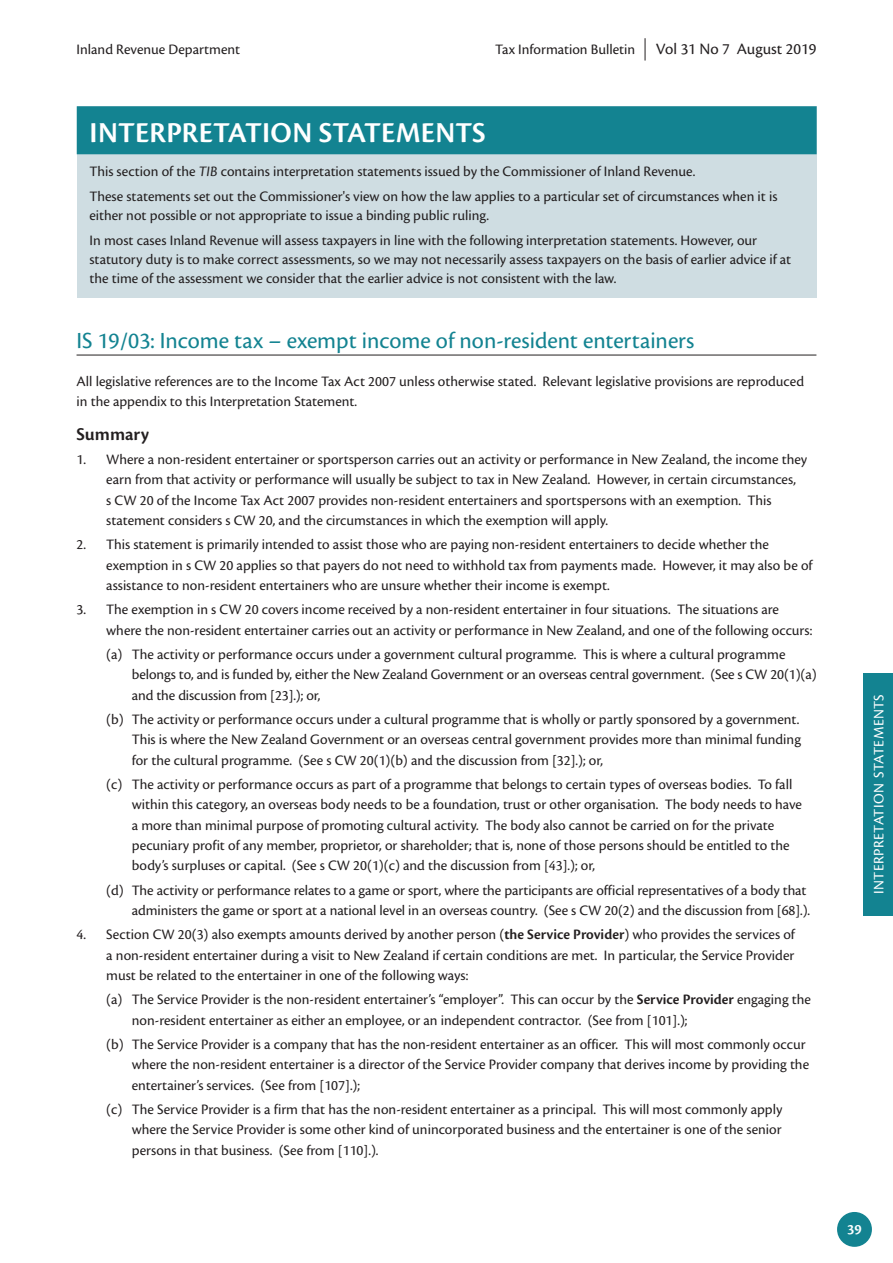
<style>
.page{position:relative;width:893px;height:1263px;background:#fff}
.page>*{position:absolute;margin:0;border:0;box-sizing:border-box;transform-origin:0 0}
.t1{font:600 30px "Cronos Pro";letter-spacing:.005em;color:#fff}
.t2{font:24px "Cronos Pro";color:#138391}
.t3{font:600 18.75px "Cronos Pro";color:#231f20}
.t4{font:16.5px "Cronos Pro";color:#231f20}
.t5{font:15px/20.2px "Cronos Pro";color:#231f20}
.t6{font:15px "Cronos Pro";letter-spacing:.025em;color:#fff}
.t7{font:600 15px "Cronos Pro";color:#fff}
.s1{font-style:italic}
.s2{font-weight:600}
</style>
<div class="page">
<div style="left:77px;top:106px;width:740px;height:192px;background:#cfdde2"></div>
<div style="left:77px;top:106px;width:740px;height:48px;background:#138391"></div>
<div style="left:863px;top:673px;width:30px;height:242px;background:#138391"></div>
<hr style="left:77px;top:355px;width:739px;height:1px;background:#231f20">
<svg style="left:645px;top:38px;width:1px;height:23px"></svg>
<div style="left:837px;top:1212px;width:35px;height:35px;background:#138391;border-radius:50%"></div>
<p class="t5" style="left:77px;top:39px;width:165px">Inland Revenue Department</p>
<p class="t5" style="left:495px;top:39px;width:141px">Tax Information Bulletin</p>
<p class="t4" style="left:656px;top:39px;width:162px">Vol 31 No 7 August 2019</p>
<h1 class="t1" style="left:90px;top:116px;width:398px">INTERPRETATION STATEMENTS</h1>
<p class="t5" style="left:90px;top:159px;width:689px;line-height:25.2px">This section of the <span class="s1">TIB</span> contains interpretation statements issued by the Commissioner of Inland Revenue.<br>These statements set out the Commissioner's view on how the law applies to a particular set of circumstances when it is</p>
<p class="t5" style="left:90px;top:203px;width:669px;line-height:25.2px">either not possible or not appropriate to issue a binding public ruling.<br>In most cases Inland Revenue will assess taxpayers in line with the following interpretation statements. However, our</p>
<p class="t5" style="left:90px;top:250px;width:703px;line-height:18.8px">statutory duty is to make correct assessments, so we may not necessarily assess taxpayers on the basis of earlier advice if at the time of the assessment we consider that the earlier advice is not consistent with the law.</p>
<h2 class="t2" style="left:77px;top:327px;width:619px">IS 19/03: Income tax – exempt income of non-resident entertainers</h2>
<p class="t5" style="left:77px;top:371px;width:729px">All legislative references are to the Income Tax Act 2007 unless otherwise stated. Relevant legislative provisions are reproduced in the appendix to this Interpretation Statement.</p>
<p class="t3" style="left:77px;top:423px;width:74px">Summary</p>
<p class="t5" style="left:106px;top:449px;width:702px;text-indent:-30px">1. Where a non-resident entertainer or sportsperson carries out an activity or performance in New Zealand, the income they earn from that activity or performance will usually be subject to tax in New Zealand. However, in certain circumstances,<br>s CW 20 of the Income Tax Act 2007 provides non-resident entertainers and sportspersons with an exemption. This statement considers s CW 20, and the circumstances in which the exemption will apply.</p>
<p class="t5" style="left:106px;top:535px;width:708px;text-indent:-30px">2. This statement is primarily intended to assist those who are paying non-resident entertainers to decide whether the exemption in s CW 20 applies so that payers do not need to withhold tax from payments made. However, it may also be of assistance to non-resident entertainers who are unsure whether their income is exempt.</p>
<p class="t5" style="left:106px;top:600px;width:708px;text-indent:-30px">3. The exemption in s CW 20 covers income received by a non-resident entertainer in four situations. The situations are where the non-resident entertainer carries out an activity or performance in New Zealand, and one of the following occurs:</p>
<p class="t5" style="left:132px;top:644px;width:686px;text-indent:-26px">(a) The activity or performance occurs under a government cultural programme. This is where a cultural programme belongs to, and is funded by, either the New Zealand Government or an overseas central government. (See s CW 20(1)(a) and the discussion from [23].); or,</p>
<p class="t5" style="left:132px;top:709px;width:671px;text-align:justify;text-indent:-26px">(b) The activity or performance occurs under a cultural programme that is wholly or partly sponsored by a government.<br>This is where the New Zealand Government or an overseas central government provides more than minimal funding for the cultural programme. (See s CW 20(1)(b) and the discussion from [32].); or,</p>
<p class="t5" style="left:132px;top:774px;width:672px;text-indent:-26px">(c) The activity or performance occurs as part of a programme that belongs to certain types of overseas bodies. To fall within this category, an overseas body needs to be a foundation, trust or other organisation. The body needs to have a more than minimal purpose of promoting cultural activity. The body also cannot be carried on for the private pecuniary profit of any member, proprietor, or shareholder; that is, none of those persons should be entitled to the body’s surpluses or capital. (See s CW 20(1)(c) and the discussion from [43].); or,</p>
<p class="t5" style="left:106px;top:880px;width:705px;text-align:right">(d) The activity or performance relates to a game or sport, where the participants are official representatives of a body that administers the game or sport at a national level in an overseas country. (See s CW 20(2) and the discussion from [68].).</p>
<p class="t5" style="left:106px;top:924px;width:690px;text-align:justify;text-indent:-30px">4. Section CW 20(3) also exempts amounts derived by another person (<span class="s2">the Service Provider</span>) who provides the services of a non-resident entertainer during a visit to New Zealand if certain conditions are met. In particular, the Service Provider must be related to the entertainer in one of the following ways:</p>
<p class="t5" style="left:132px;top:989px;width:681px;text-indent:-26px">(a) The Service Provider is the non-resident entertainer’s “employer”. This can occur by the <span class="s2">Service Provider</span> engaging the non-resident entertainer as either an employee, or an independent contractor. (See from [101].);</p>
<p class="t5" style="left:132px;top:1034px;width:679px;text-indent:-26px">(b) The Service Provider is a company that has the non-resident entertainer as an officer. This will most commonly occur where the non-resident entertainer is a director of the Service Provider company that derives income by providing the entertainer’s services. (See from [107].);</p>
<p class="t5" style="left:132px;top:1099px;width:652px;text-align:justify;text-indent:-26px">(c) The Service Provider is a firm that has the non-resident entertainer as a principal. This will most commonly apply where the Service Provider is some other kind of unincorporated business and the entertainer is one of the senior persons in that business. (See from [110].).</p>
<p class="t6" style="left:870px;top:894px;width:201px;rotate:-90deg">INTERPRETATION STATEMENTS</p>
<p class="t7" style="left:847px;top:1220px;width:16px">39</p>
</div>
